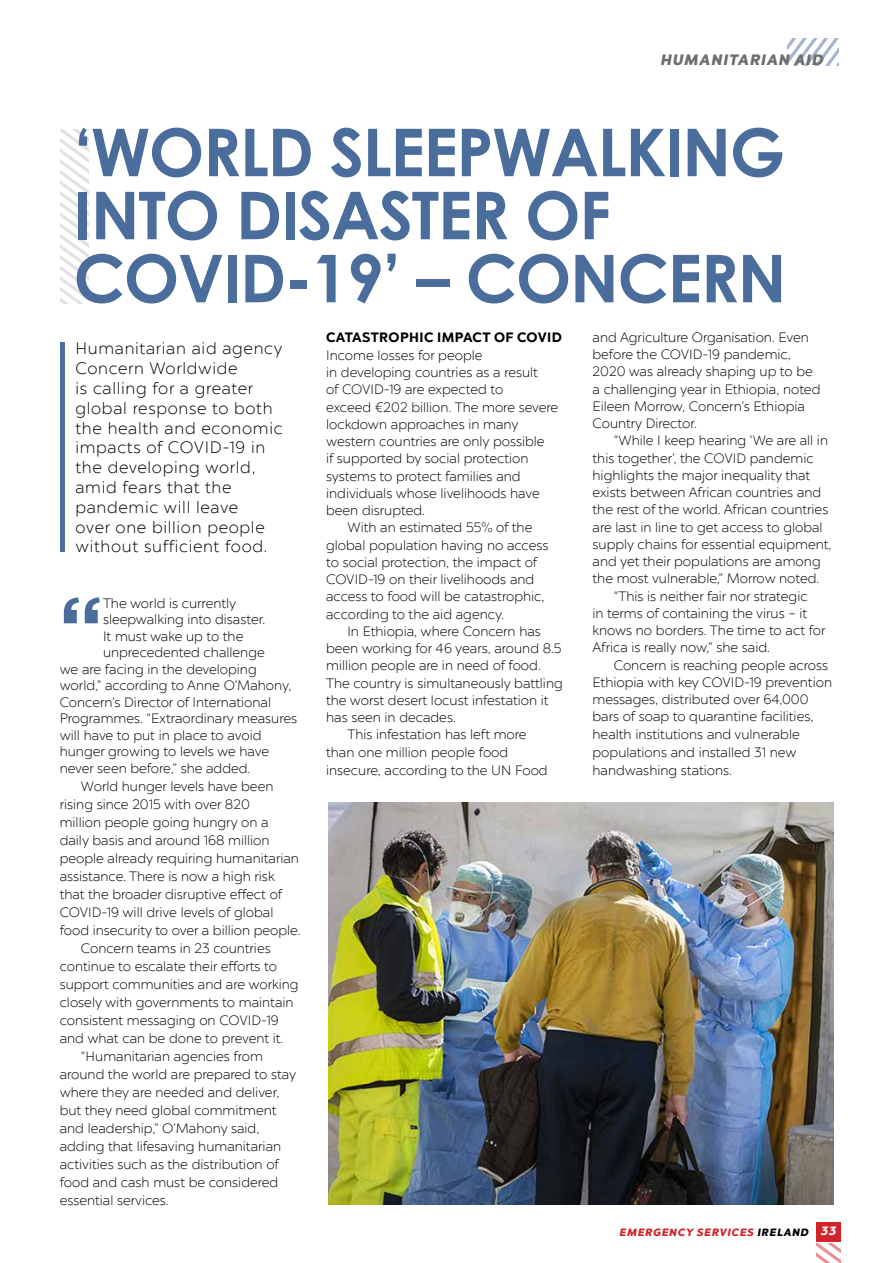
<style>
.page{position:relative;width:893px;height:1263px;background:#fff}
.page>*{position:absolute;margin:0;border:0;box-sizing:border-box;transform-origin:0 0}
.t1{font:700 84.15px "Chronica Pro";color:#4a6d9c}
.t2{font:700 66px/63px "Century Gothic";letter-spacing:-.02em;color:#4a6d9c}
.t3{font:300 16.5px/19.8px "Chronica Pro";letter-spacing:.04em;color:#000}
.t4{font:15px "Chronica Pro Black It";letter-spacing:.07em;color:#6d6e71}
.t5{font:300 13.5px/17.2px "Chronica Pro";color:#000}
.t6{font:700 13.5px "Chronica Pro";letter-spacing:.03em;color:#000}
.t7{font:10.5px "Chronica Pro Black It";letter-spacing:.08em;color:#d2232a}
.s1{color:#000}
.s2{font-size:12px;color:#fff}
</style>
<div class="page">
<div style="left:816px;top:1222px;width:24px;height:19px;background:#d2232a"></div>
<svg style="left:816px;top:1243px;width:24px;height:20px"></svg>
<div style="left:60px;top:342px;width:5px;height:210px;background:#4a6d9c"></div>
<svg style="left:787px;top:39px;width:52px;height:26px"></svg>
<svg style="left:60px;top:129px;width:28px;height:174px"></svg>
<img style="left:329px;top:802px;width:504px;height:403px">
<p class="t4" style="left:660px;top:51px;width:164px">HUMANITARIAN AID</p>
<h2 class="t2" style="left:74px;top:118px;width:714px">‘WORLD SLEEPWALKING<br>INTO DISASTER OF<br>COVID-19’ – CONCERN</h2>
<p class="t3" style="left:75px;top:339px;width:209px">Humanitarian aid agency<br>Concern Worldwide<br>is calling for a greater global response to both the health and economic impacts of COVID-19 in the developing world, amid fears that the pandemic will leave<br>over one billion people without sufficient food.</p>
<h1 class="t1" style="left:60px;top:575px;width:45px">“</h1>
<p class="t5" style="left:103px;top:594px;width:135px">The world is currently</p>
<p class="t5" style="left:103px;top:611px;width:164px">sleepwalking into disaster.</p>
<p class="t5" style="left:103px;top:627px;width:142px">It must wake up to the</p>
<p class="t5" style="left:103px;top:644px;width:163px">unprecedented challenge</p>
<p class="t5" style="left:60px;top:660px;width:199px">we are facing in the developing</p>
<p class="t5" style="left:60px;top:677px;width:233px">world,” according to Anne O’Mahony,</p>
<p class="t5" style="left:60px;top:693px;width:213px">Concern’s Director of International</p>
<p class="t5" style="left:60px;top:710px;width:239px">Programmes. “Extraordinary measures</p>
<p class="t5" style="left:60px;top:726px;width:203px">will have to put in place to avoid</p>
<p class="t5" style="left:60px;top:743px;width:211px">hunger growing to levels we have</p>
<p class="t5" style="left:60px;top:759px;width:192px">never seen before,” she added.</p>
<p class="t5" style="left:81px;top:777px;width:194px">World hunger levels have been</p>
<p class="t5" style="left:60px;top:795px;width:192px">rising since 2015 with over 820</p>
<p class="t5" style="left:60px;top:813px;width:210px">million people going hungry on a</p>
<p class="t5" style="left:60px;top:831px;width:211px">daily basis and around 168 million</p>
<p class="t5" style="left:60px;top:849px;width:241px">people already requiring humanitarian</p>
<p class="t5" style="left:60px;top:867px;width:216px">assistance. There is now a high risk</p>
<p class="t5" style="left:60px;top:885px;width:224px">that the broader disruptive effect of</p>
<p class="t5" style="left:60px;top:903px;width:215px">COVID-19 will drive levels of global</p>
<p class="t5" style="left:60px;top:921px;width:242px">food insecurity to over a billion people.</p>
<p class="t5" style="left:81px;top:939px;width:191px">Concern teams in 23 countries</p>
<p class="t5" style="left:60px;top:957px;width:219px">continue to escalate their efforts to</p>
<p class="t5" style="left:60px;top:975px;width:240px">support communities and are working</p>
<p class="t5" style="left:60px;top:993px;width:235px">closely with governments to maintain</p>
<p class="t5" style="left:60px;top:1011px;width:221px">consistent messaging on COVID-19</p>
<p class="t5" style="left:60px;top:1029px;width:225px">and what can be done to prevent it.</p>
<p class="t5" style="left:81px;top:1047px;width:184px">“Humanitarian agencies from</p>
<p class="t5" style="left:60px;top:1065px;width:238px">around the world are prepared to stay</p>
<p class="t5" style="left:60px;top:1083px;width:221px">where they are needed and deliver,</p>
<p class="t5" style="left:60px;top:1101px;width:218px">but they need global commitment</p>
<p class="t5" style="left:60px;top:1119px;width:201px">and leadership,” O’Mahony said,</p>
<p class="t5" style="left:60px;top:1137px;width:223px">adding that lifesaving humanitarian</p>
<p class="t5" style="left:60px;top:1155px;width:221px">activities such as the distribution of</p>
<p class="t5" style="left:60px;top:1173px;width:220px">food and cash must be considered</p>
<p class="t5" style="left:60px;top:1191px;width:111px">essential services.</p>
<p class="t6" style="left:326px;top:329px;width:237px">CATASTROPHIC IMPACT OF COVID</p>
<p class="t5" style="left:326px;top:347px;width:158px">Income losses for people</p>
<p class="t5" style="left:326px;top:364px;width:213px">in developing countries as a result</p>
<p class="t5" style="left:326px;top:381px;width:179px">of COVID-19 are expected to</p>
<p class="t5" style="left:326px;top:398px;width:234px">exceed €202 billion. The more severe</p>
<p class="t5" style="left:326px;top:416px;width:194px">lockdown approaches in many</p>
<p class="t5" style="left:326px;top:433px;width:220px">western countries are only possible</p>
<p class="t5" style="left:326px;top:450px;width:204px">if supported by social protection</p>
<p class="t5" style="left:326px;top:467px;width:196px">systems to protect families and</p>
<p class="t5" style="left:326px;top:485px;width:215px">individuals whose livelihoods have</p>
<p class="t5" style="left:326px;top:502px;width:100px">been disrupted.</p>
<p class="t5" style="left:347px;top:519px;width:186px">With an estimated 55% of the</p>
<p class="t5" style="left:326px;top:536px;width:224px">global population having no access</p>
<p class="t5" style="left:326px;top:554px;width:213px">to social protection, the impact of</p>
<p class="t5" style="left:326px;top:571px;width:210px">COVID-19 on their livelihoods and</p>
<p class="t5" style="left:326px;top:588px;width:220px">access to food will be catastrophic,</p>
<p class="t5" style="left:326px;top:605px;width:179px">according to the aid agency.</p>
<p class="t5" style="left:347px;top:623px;width:195px">In Ethiopia, where Concern has</p>
<p class="t5" style="left:326px;top:640px;width:237px">been working for 46 years, around 8.5</p>
<p class="t5" style="left:326px;top:657px;width:216px">million people are in need of food.</p>
<p class="t5" style="left:326px;top:674px;width:238px">The country is simultaneously battling</p>
<p class="t5" style="left:326px;top:692px;width:224px">the worst desert locust infestation it</p>
<p class="t5" style="left:326px;top:709px;width:131px">has seen in decades.</p>
<p class="t5" style="left:347px;top:726px;width:181px">This infestation has left more</p>
<p class="t5" style="left:326px;top:743px;width:184px">than one million people food</p>
<p class="t5" style="left:326px;top:761px;width:223px">insecure, according to the UN Food</p>
<p class="t5" style="left:593px;top:329px;width:229px">and Agriculture Organisation. Even before the COVID-19 pandemic,<br>2020 was already shaping up to be a challenging year in Ethiopia, noted<br>Eileen Morrow, Concern’s Ethiopia<br>Country Director.</p>
<p class="t5" style="left:614px;top:432px;width:216px">“While I keep hearing ‘We are all in</p>
<p class="t5" style="left:593px;top:449px;width:223px">this together’, the COVID pandemic</p>
<p class="t5" style="left:593px;top:467px;width:219px">highlights the major inequality that</p>
<p class="t5" style="left:593px;top:484px;width:230px">exists between African countries and</p>
<p class="t5" style="left:593px;top:501px;width:237px">the rest of the world. African countries</p>
<p class="t5" style="left:593px;top:518px;width:232px">are last in line to get access to global</p>
<p class="t5" style="left:593px;top:536px;width:240px">supply chains for essential equipment,</p>
<p class="t5" style="left:593px;top:553px;width:230px">and yet their populations are among</p>
<p class="t5" style="left:593px;top:570px;width:228px">the most vulnerable,” Morrow noted.</p>
<p class="t5" style="left:614px;top:587px;width:195px">“This is neither fair nor strategic</p>
<p class="t5" style="left:593px;top:605px;width:216px">in terms of containing the virus – it</p>
<p class="t5" style="left:593px;top:622px;width:235px">knows no borders. The time to act for</p>
<p class="t5" style="left:593px;top:639px;width:179px">Africa is really now,” she said.</p>
<p class="t5" style="left:614px;top:656px;width:216px">Concern is reaching people across</p>
<p class="t5" style="left:593px;top:674px;width:241px">Ethiopia with key COVID-19 prevention</p>
<p class="t5" style="left:593px;top:691px;width:217px">messages, distributed over 64,000</p>
<p class="t5" style="left:593px;top:708px;width:222px">bars of soap to quarantine facilities,</p>
<p class="t5" style="left:593px;top:725px;width:209px">health institutions and vulnerable</p>
<p class="t5" style="left:593px;top:743px;width:205px">populations and installed 31 new</p>
<p class="t5" style="left:593px;top:761px;width:141px">handwashing stations.</p>
<p class="t7" style="left:619px;top:1225px;width:218px">EMERGENCY SERVICES <span class="s1">IRELAND</span> <span class="s2">33</span></p>
</div>
